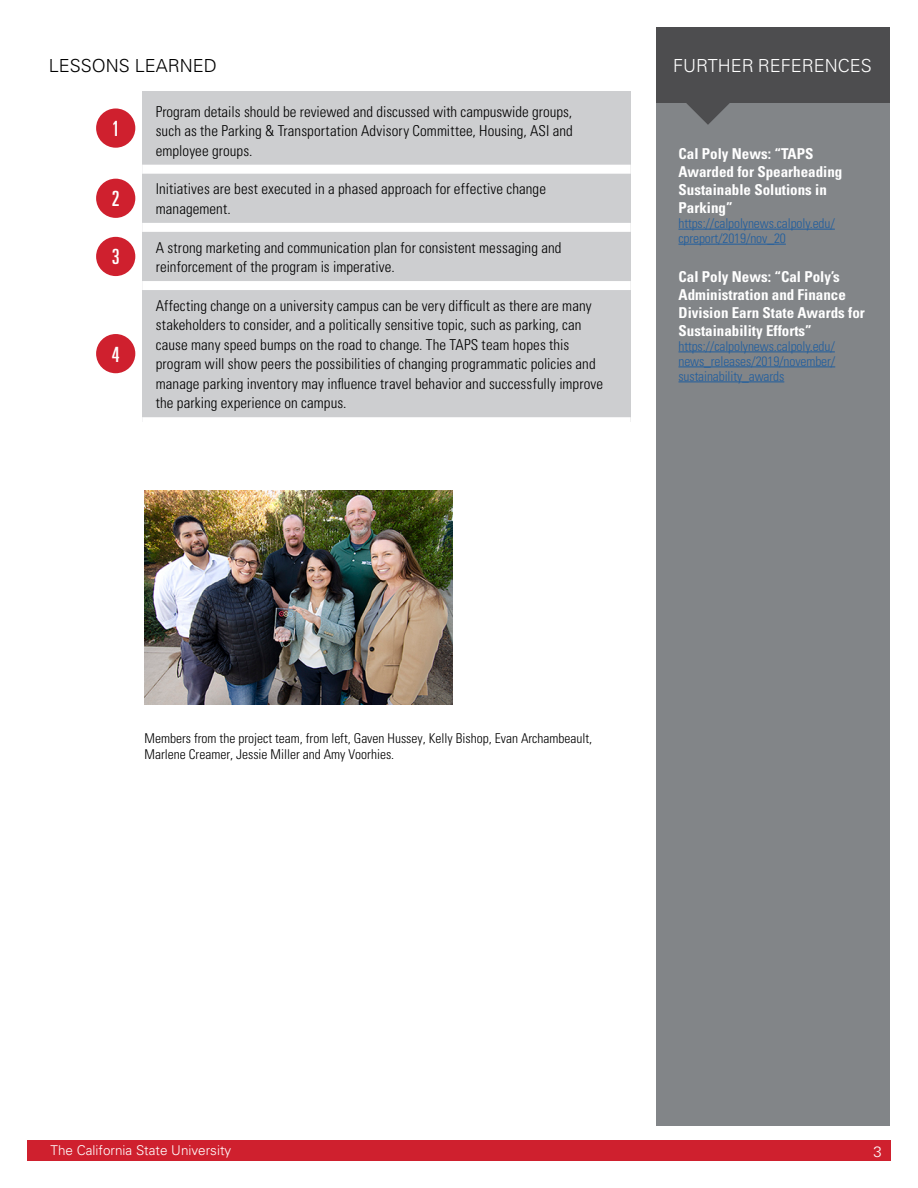
<style>
.page{position:relative;width:918px;height:1188px;background:#fff}
.page>*{position:absolute;margin:0;border:0;box-sizing:border-box;transform-origin:0 0}
.t1{font:ultra-condensed 21px "Univers";color:#fff}
.t2{font:300 18px "Univers";color:#fff}
.t3{font:300 18px "Univers";color:#000}
.t4{font:300 condensed 15px/19.5px "Univers";letter-spacing:.005em;color:#000}
.t5{font:700 condensed 15px/18px "Univers";color:#fff}
.t6{font:300 15px "Univers";color:#fff}
.t7{font:300 condensed 13.5px/15px "Univers";letter-spacing:-.01em;color:#215e9e}
.t8{font:300 condensed 13.5px/16.2px "Univers";color:#000}
.t9{font:300 13.5px "Univers";color:#fff}
</style>
<div class="page">
<div style="left:27px;top:1141px;width:864px;height:20px;background:#cf202e"></div>
<div style="left:142px;top:91px;width:489px;height:78px;background:#cdced0"></div>
<div style="left:142px;top:169px;width:489px;height:58px;background:#cdced0"></div>
<div style="left:142px;top:227px;width:489px;height:59px;background:#cdced0"></div>
<div style="left:142px;top:286px;width:489px;height:136px;background:#cdced0"></div>
<div style="left:142px;top:165px;width:489px;height:9px;background:#fff"></div>
<div style="left:142px;top:223px;width:489px;height:9px;background:#fff"></div>
<div style="left:142px;top:281px;width:489px;height:9px;background:#fff"></div>
<div style="left:142px;top:417px;width:489px;height:9px;background:#fff"></div>
<img style="left:145px;top:490px;width:307px;height:215px">
<div style="left:656px;top:27px;width:234px;height:1098px;background:#828588"></div>
<div style="left:656px;top:27px;width:234px;height:75px;background:#4d4d4f"></div>
<svg style="left:685px;top:102px;width:46px;height:23px"></svg>
<hr style="left:679px;top:229px;width:156px;height:1px;background:#215e9e">
<hr style="left:679px;top:244px;width:107px;height:1px;background:#215e9e">
<hr style="left:679px;top:352px;width:156px;height:1px;background:#215e9e">
<hr style="left:679px;top:367px;width:156px;height:1px;background:#215e9e">
<hr style="left:679px;top:382px;width:105px;height:1px;background:#215e9e">
<div style="left:96px;top:108px;width:39px;height:40px;background:#cf202e;border-radius:50%"></div>
<div style="left:96px;top:179px;width:39px;height:39px;background:#cf202e;border-radius:50%"></div>
<div style="left:96px;top:237px;width:39px;height:39px;background:#cf202e;border-radius:50%"></div>
<div style="left:96px;top:334px;width:39px;height:39px;background:#cf202e;border-radius:50%"></div>
<h2 class="t3" style="left:49px;top:55px;width:170px">LESSONS LEARNED</h2>
<p class="t4" style="left:156px;top:101px;width:419px;text-align:justify">Program details should be reviewed and discussed with campuswide groups, such as the Parking &amp; Transportation Advisory Committee, Housing, ASI and employee groups.</p>
<p class="t4" style="left:156px;top:179px;width:392px">Initiatives are best executed in a phased approach for effective change management.</p>
<p class="t4" style="left:156px;top:237px;width:407px">A strong marketing and communication plan for consistent messaging and reinforcement of the program is imperative.</p>
<p class="t4" style="left:156px;top:295px;width:449px">Affecting change on a university campus can be very difficult as there are many stakeholders to consider, and a politically sensitive topic, such as parking, can cause many speed bumps on the road to change. The TAPS team hopes this program will show peers the possibilities of changing programmatic policies and manage parking inventory may influence travel behavior and successfully improve the parking experience on campus.</p>
<p class="t1" style="left:112px;top:117px;width:9px">1</p>
<p class="t1" style="left:112px;top:187px;width:9px">2</p>
<p class="t1" style="left:112px;top:245px;width:9px">3</p>
<p class="t1" style="left:112px;top:342px;width:9px">4</p>
<h2 class="t2" style="left:673px;top:55px;width:200px">FURTHER REFERENCES</h2>
<p class="t5" style="left:679px;top:144px;width:165px">Cal Poly News: “TAPS<br>Awarded for Spearheading<br>Sustainable Solutions in<br>Parking”</p>
<p class="t7" style="left:679px;top:215px;width:158px">https://calpolynews.calpoly.edu/ cpreport/2019/nov_20</p>
<p class="t5" style="left:679px;top:267px;width:188px">Cal Poly News: “Cal Poly’s<br>Administration and Finance<br>Division Earn State Awards for<br>Sustainability Efforts”</p>
<p class="t7" style="left:679px;top:338px;width:158px;text-align:justify">https://calpolynews.calpoly.edu/ news_releases/2019/november/ sustainability_awards</p>
<p class="t8" style="left:145px;top:730px;width:449px">Members from the project team, from left, Gaven Hussey, Kelly Bishop, Evan Archambeault,<br>Marlene Creamer, Jessie Miller and Amy Voorhies.</p>
<p class="t9" style="left:51px;top:1142px;width:182px">The California State University</p>
<p class="t6" style="left:874px;top:1143px;width:10px">3</p>
</div>
